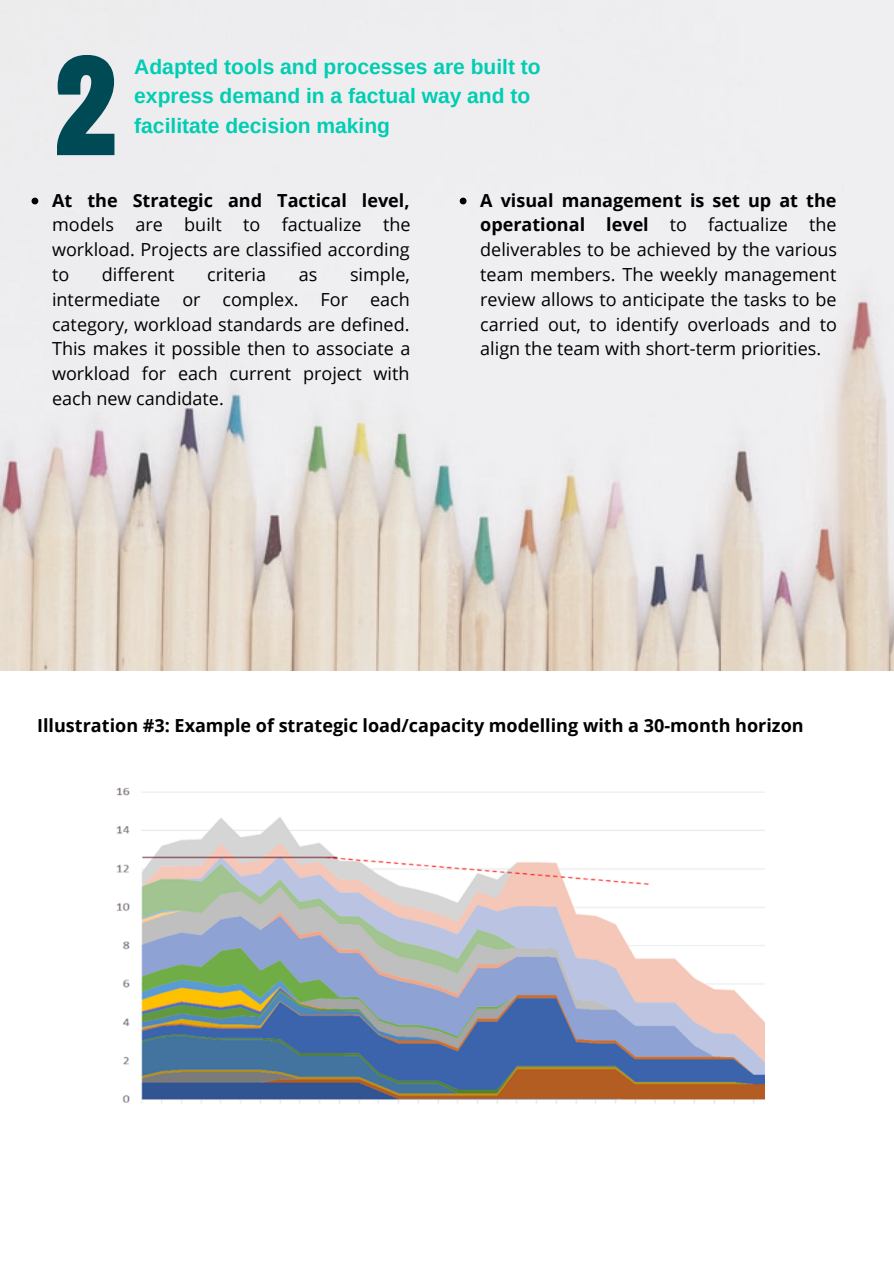
<style>
.page{position:relative;width:894px;height:1264px;background:#fff}
.page>*{position:absolute;margin:0;border:0;box-sizing:border-box;transform-origin:0 0}
.t1{font:700 21px/29.2px "Arimo";color:#00cdb2}
.t2{font:18px/24.8px "Open Sans";color:#000;text-align:justify}
.t3{font:700 18px "Open Sans";color:#000}
.s1{font-weight:700}
</style>
<div class="page">
<img style="left:0;top:0;width:893px;height:670px">
<svg style="left:57px;top:55px;width:57px;height:100px;background:#467a82"></svg>
<img style="left:116px;top:787px;width:648px;height:316px">
<svg style="left:32px;top:198px;width:6px;height:6px"></svg>
<svg style="left:459px;top:198px;width:7px;height:6px"></svg>
<p class="t1" style="left:134px;top:52px;width:408px">Adapted tools and processes are built to express demand in a factual way and to facilitate decision making</p>
<p class="t2" style="left:52px;top:187px;width:360px"><span class="s1">At the Strategic and Tactical level, </span>models are built to factualize the workload. Projects are classified according to</p>
<p class="t2" style="left:102px;top:262px;width:74px">different</p>
<p class="t2" style="left:207px;top:262px;width:60px">criteria</p>
<p class="t2" style="left:299px;top:262px;width:20px">as</p>
<p class="t2" style="left:52px;top:262px;width:360px;text-indent:298px">simple, intermediate or complex. For each category, workload standards are defined.<br>This makes it possible then to associate a workload for each current project with each new candidate.</p>
<p class="t2" style="left:480px;top:187px;width:358px"><span class="s1">A visual management is set up at the operational level</span> to factualize the deliverables to be achieved by the various team members. The weekly management review allows to anticipate the tasks to be carried out, to identify overloads and to align the team with short-term priorities.</p>
<p class="t3" style="left:37px;top:712px;width:767px">Illustration #3: Example of strategic load/capacity modelling with a 30-month horizon</p>
</div>
